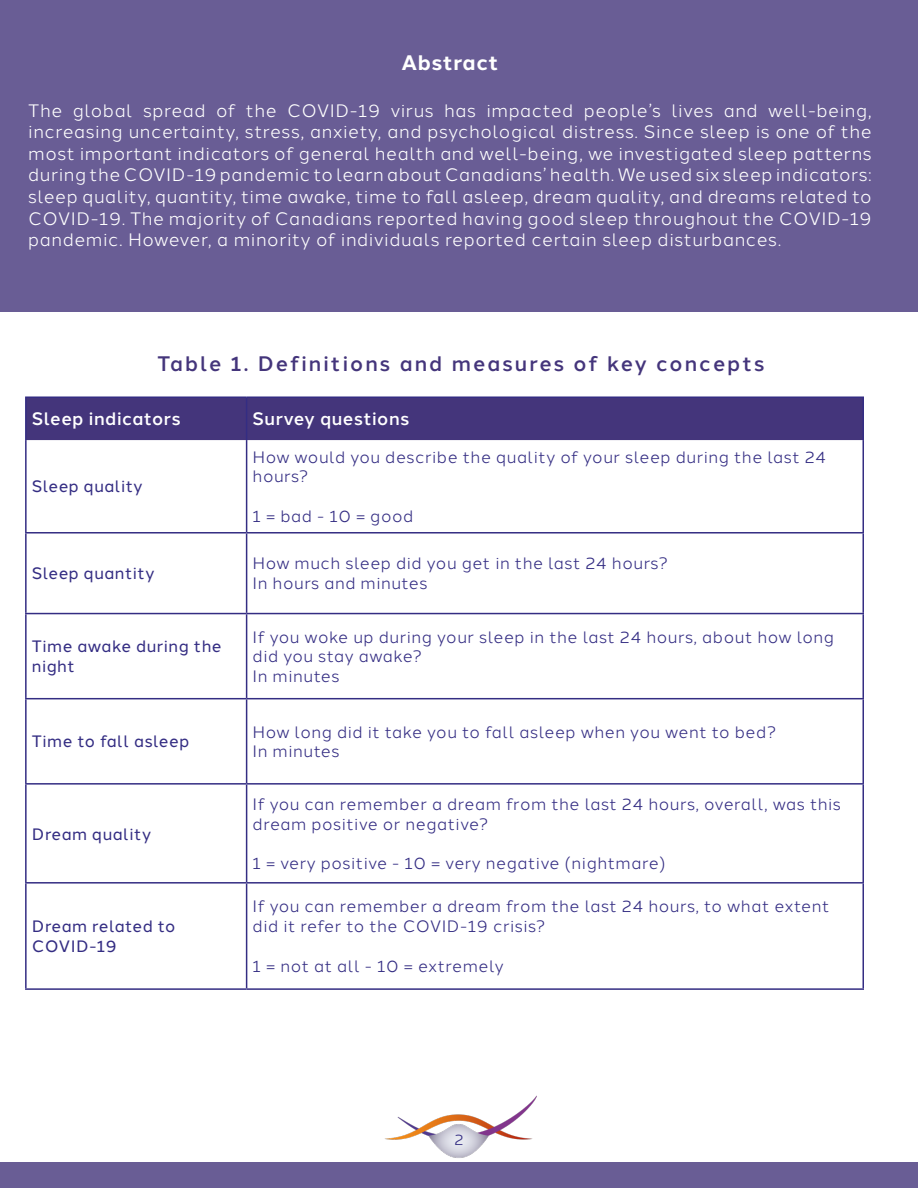
<style>
.page{position:relative;width:918px;height:1188px;background:#fff}
.page>*{position:absolute;margin:0;border:0;box-sizing:border-box;transform-origin:0 0}
.t1{font:500 21px "Halcom";letter-spacing:.1em;color:#44357b}
.t2{font:700 21px "Halcom";letter-spacing:.03em;color:#fff}
.t3{font:18px/21.6px "Halcom";letter-spacing:.03em;color:#fff;text-align:justify}
.t4{font:500 18px "Halcom";letter-spacing:.03em;color:#fff}
.t5{font:16.5px/19.8px "Halcom";letter-spacing:.03em;color:#342d83}
.t6{font:16.5px/19.8px "Halcom";letter-spacing:.03em;color:#342d83}
.t7{font:15px "Halcom";color:#342d83}
</style>
<div class="page">
<div style="left:0;top:0;width:918px;height:312px;background:#695d95"></div>
<div style="left:0;top:1162px;width:918px;height:26px;background:#695d95"></div>
<img style="left:384px;top:1095px;width:153px;height:63px">
<div style="left:27px;top:398px;width:835px;height:42px;background:#44357b"></div>
<hr style="left:25px;top:440px;width:2px;height:92px;background:#342d83">
<hr style="left:25px;top:532px;width:222px;height:2px;background:#342d83">
<hr style="left:25px;top:534px;width:2px;height:79px;background:#342d83">
<hr style="left:25px;top:613px;width:222px;height:1px;background:#342d83">
<hr style="left:25px;top:614px;width:2px;height:84px;background:#342d83">
<hr style="left:25px;top:698px;width:222px;height:1px;background:#342d83">
<hr style="left:25px;top:699px;width:2px;height:84px;background:#342d83">
<hr style="left:25px;top:783px;width:222px;height:2px;background:#342d83">
<hr style="left:25px;top:785px;width:2px;height:97px;background:#342d83">
<hr style="left:25px;top:882px;width:222px;height:2px;background:#342d83">
<hr style="left:25px;top:884px;width:2px;height:104px;background:#342d83">
<hr style="left:25px;top:988px;width:222px;height:2px;background:#342d83">
<hr style="left:246px;top:398px;width:1px;height:42px;background:#342d83">
<hr style="left:246px;top:440px;width:1px;height:92px;background:#342d83">
<hr style="left:862px;top:440px;width:2px;height:92px;background:#342d83">
<hr style="left:246px;top:534px;width:1px;height:79px;background:#342d83">
<hr style="left:862px;top:534px;width:2px;height:79px;background:#342d83">
<hr style="left:246px;top:614px;width:1px;height:84px;background:#342d83">
<hr style="left:862px;top:614px;width:2px;height:84px;background:#342d83">
<hr style="left:246px;top:699px;width:1px;height:84px;background:#342d83">
<hr style="left:862px;top:699px;width:2px;height:84px;background:#342d83">
<hr style="left:246px;top:785px;width:1px;height:97px;background:#342d83">
<hr style="left:862px;top:785px;width:2px;height:97px;background:#342d83">
<hr style="left:246px;top:884px;width:1px;height:104px;background:#342d83">
<hr style="left:862px;top:884px;width:2px;height:104px;background:#342d83">
<hr style="left:247px;top:532px;width:617px;height:2px;background:#342d83">
<hr style="left:247px;top:613px;width:617px;height:1px;background:#342d83">
<hr style="left:247px;top:698px;width:617px;height:1px;background:#342d83">
<hr style="left:247px;top:783px;width:617px;height:2px;background:#342d83">
<hr style="left:247px;top:882px;width:617px;height:2px;background:#342d83">
<hr style="left:247px;top:988px;width:617px;height:2px;background:#342d83">
<hr style="left:25px;top:396px;width:222px;height:2px;background:#342d83">
<hr style="left:25px;top:398px;width:2px;height:42px;background:#342d83">
<hr style="left:247px;top:396px;width:617px;height:2px;background:#342d83">
<hr style="left:862px;top:398px;width:2px;height:42px;background:#342d83">
<p class="t2" style="left:401px;top:45px;width:99px">Abstract</p>
<p class="t3" style="left:28px;top:98px;width:845px">The global spread of the COVID-19 virus has impacted people’s lives and well-being, increasing uncertainty, stress, anxiety, and psychological distress. Since sleep is one of the most important indicators of general health and well-being, we investigated sleep patterns during the COVID-19 pandemic to learn about Canadians’ health. We used six sleep indicators: sleep quality, quantity, time awake, time to fall asleep, dream quality, and dreams related to COVID-19. The majority of Canadians reported having good sleep throughout the COVID-19 pandemic. However, a minority of individuals reported certain sleep disturbances.</p>
<p class="t1" style="left:157px;top:347px;width:608px">Table 1. Definitions and measures of key concepts</p>
<p class="t4" style="left:32px;top:405px;width:150px">Sleep indicators</p>
<p class="t4" style="left:253px;top:405px;width:158px">Survey questions</p>
<p class="t6" style="left:32px;top:475px;width:112px">Sleep quality</p>
<p class="t5" style="left:253px;top:445px;width:575px">How would you describe the quality of your sleep during the last 24 hours?</p>
<p class="t5" style="left:253px;top:505px;width:162px">1 = bad - 10 = good</p>
<p class="t6" style="left:32px;top:562px;width:124px">Sleep quantity</p>
<p class="t5" style="left:253px;top:552px;width:417px">How much sleep did you get in the last 24 hours?<br>In hours and minutes</p>
<p class="t6" style="left:32px;top:635px;width:191px">Time awake during the night</p>
<p class="t5" style="left:253px;top:625px;width:583px">If you woke up during your sleep in the last 24 hours, about how long did you stay awake?<br>In minutes</p>
<p class="t6" style="left:32px;top:730px;width:159px">Time to fall asleep</p>
<p class="t5" style="left:253px;top:720px;width:525px">How long did it take you to fall asleep when you went to bed?<br>In minutes</p>
<p class="t6" style="left:32px;top:822px;width:121px">Dream quality</p>
<p class="t6" style="left:32px;top:915px;width:145px">Dream related to<br>COVID-19</p>
<p class="t5" style="left:253px;top:793px;width:590px">If you can remember a dream from the last 24 hours, overall, was this dream positive or negative?</p>
<p class="t5" style="left:253px;top:852px;width:415px">1 = very positive - 10 = very negative (nightmare)</p>
<p class="t5" style="left:253px;top:895px;width:578px">If you can remember a dream from the last 24 hours, to what extent did it refer to the COVID-19 crisis?</p>
<p class="t5" style="left:253px;top:955px;width:253px">1 = not at all - 10 = extremely</p>
<p class="t7" style="left:454px;top:1128px;width:11px">2</p>
</div>
